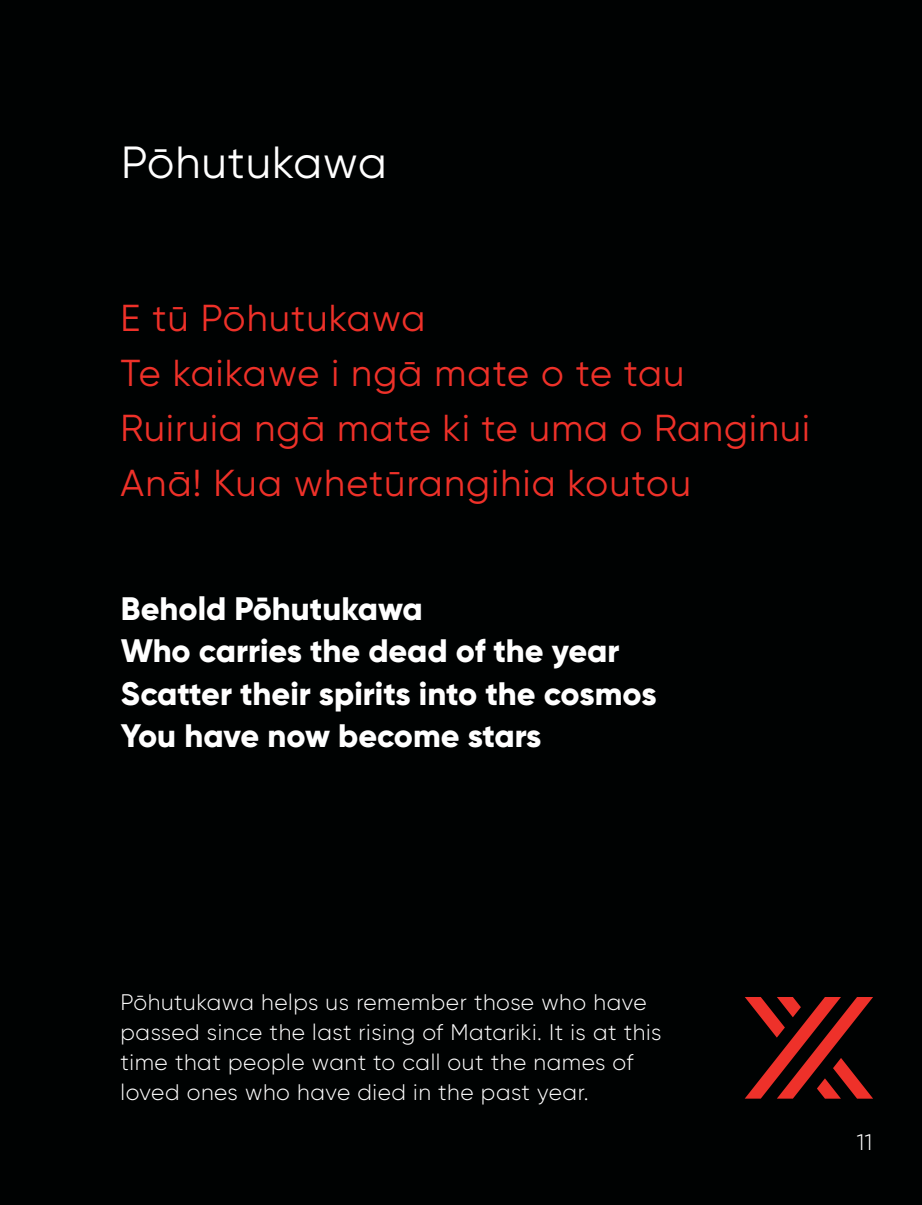
<style>
.page{position:relative;width:922px;height:1205px;background:#fff}
.page>*{position:absolute;margin:0;border:0;box-sizing:border-box;transform-origin:0 0}
.t1{font:45px "Gilroy";letter-spacing:.025em;color:#fff}
.Karakia_Māori{font:37.5px "Gilroy";letter-spacing:.03em;color:#ee3129}
.Karakia_English{font:800 32.5px "Gilroy";color:#fff}
.Body_Text{font:300 22.5px/30px "Gilroy";letter-spacing:.025em;color:#fff}
</style>
<div class="page">
<div style="left:0;top:0;width:921px;height:1205px;background:#000202"></div>
<svg style="left:745px;top:997px;width:127px;height:101px"></svg>
<h1 class="t1" style="left:121px;top:135px;width:267px">Pōhutukawa</h1>
<p class="Karakia_Māori" style="left:120px;top:295px;width:306px">E tū Pōhutukawa</p>
<p class="Karakia_Māori" style="left:120px;top:350px;width:565px">Te kaikawe i ngā mate o te tau</p>
<p class="Karakia_Māori" style="left:120px;top:405px;width:690px">Ruiruia ngā mate ki te uma o Ranginui</p>
<p class="Karakia_Māori" style="left:120px;top:460px;width:572px">Anā! Kua whetūrangihia koutou</p>
<p class="Karakia_English" style="left:121px;top:588px;width:303px">Behold Pōhutukawa</p>
<p class="Karakia_English" style="left:121px;top:630px;width:500px">Who carries the dead of the year</p>
<p class="Karakia_English" style="left:121px;top:673px;width:537px">Scatter their spirits into the cosmos</p>
<p class="Karakia_English" style="left:121px;top:715px;width:422px">You have now become stars</p>
<p class="Body_Text" style="left:120px;top:987px;width:542px">Pōhutukawa helps us remember those who have passed since the last rising of Matariki. It is at this time that people want to call out the names of loved ones who have died in the past year.</p>
<p class="Body_Text" style="left:856px;top:1127px;width:17px">11</p>
</div>
